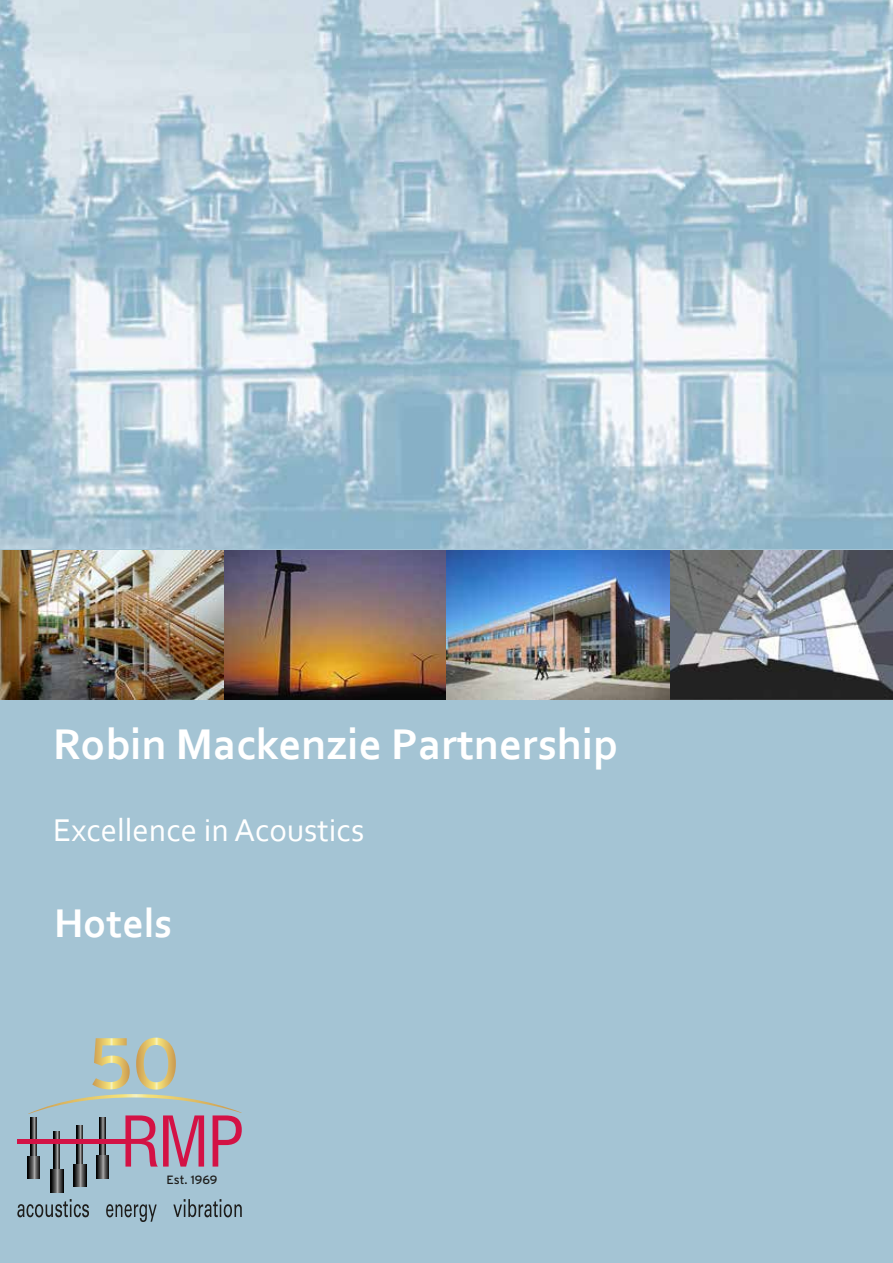
<style>
.page{position:relative;width:893px;height:1263px;background:#fff}
.page>*{position:absolute;margin:0;border:0;box-sizing:border-box;transform-origin:0 0}
.t1{font:700 45px "Corbel";color:#fff}
.t2{font:700 42px "Corbel";color:#fff}
.t3{font:33px "Corbel";color:#fff}
.t4{font:12px "Interstate";letter-spacing:-.01em;color:#1d1d1b}
</style>
<div class="page">
<div style="left:0;top:549px;width:893px;height:714px;background:#a4c4d4"></div>
<img style="left:0;top:0;width:893px;height:549px">
<svg style="left:96px;top:1166px;width:13px;height:12px"></svg>
<svg style="left:73px;top:1166px;width:13px;height:20px"></svg>
<svg style="left:54px;top:1166px;width:6px;height:4px"></svg>
<svg style="left:50px;top:1170px;width:13px;height:22px"></svg>
<svg style="left:17px;top:1199px;width:72px;height:18px"></svg>
<svg style="left:106px;top:1204px;width:51px;height:18px"></svg>
<svg style="left:173px;top:1199px;width:69px;height:18px"></svg>
<svg style="left:27px;top:1156px;width:13px;height:22px"></svg>
<div style="left:17px;top:1139px;width:111px;height:5px;background:#d31245"></div>
<svg style="left:28px;top:1037px;width:214px;height:129px;background:#a9acb6"></svg>
<img style="left:0;top:551px;width:893px;height:148px">
<p class="t1" style="left:53px;top:716px;width:567px">Robin Mackenzie Partnership</p>
<p class="t3" style="left:53px;top:810px;width:313px">Excellence in Acoustics</p>
<p class="t2" style="left:54px;top:897px;width:120px">Hotels</p>
<p class="t4" style="left:167px;top:1173px;width:52px">Est. 1969</p>
</div>
